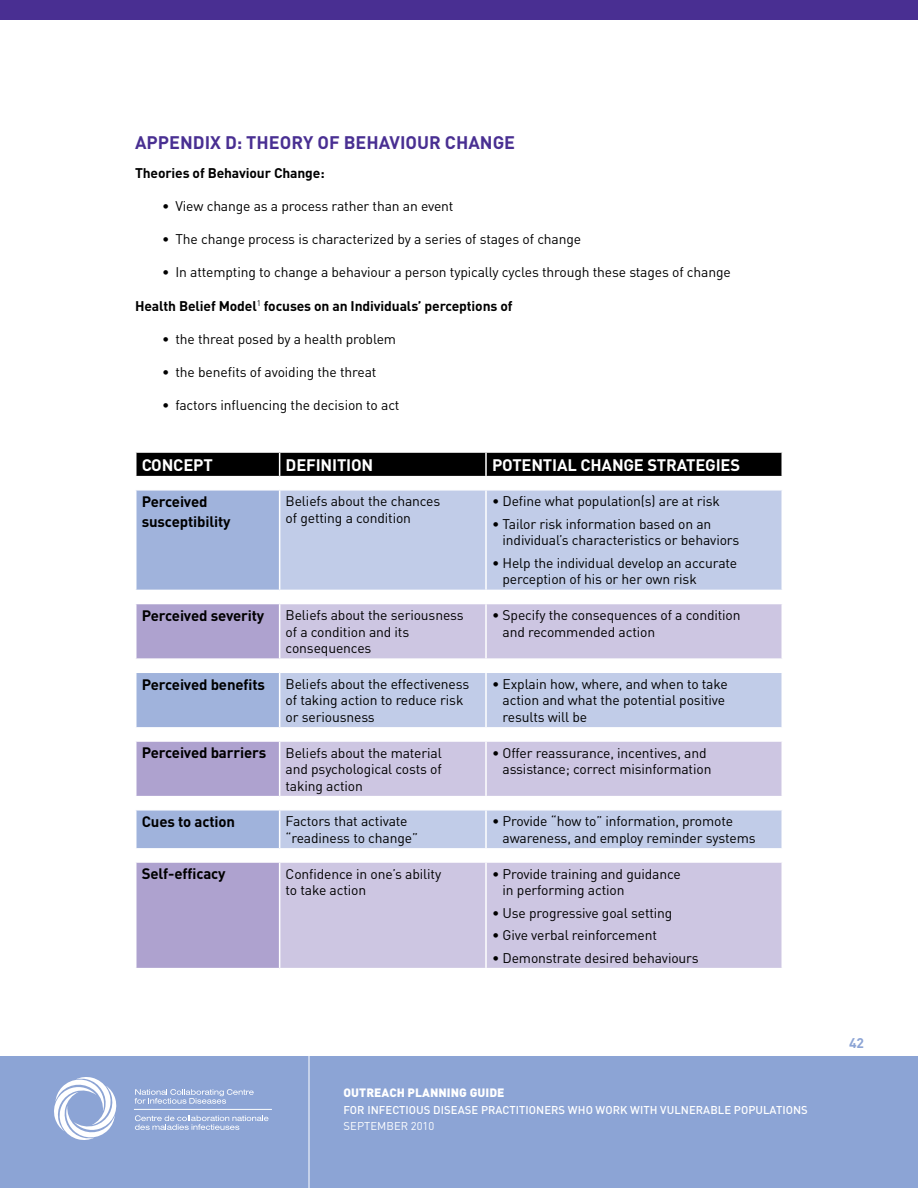
<style>
.page{position:relative;width:918px;height:1188px;background:#fff}
.page>*{position:absolute;margin:0;border:0;box-sizing:border-box;transform-origin:0 0}
.t1{font:700 18px "DIN Pro";color:#492f92}
.t2{font:700 16.5px "DIN Pro";letter-spacing:-.01em;color:#fff}
.t3{font:700 15px/19.5px "DIN Pro";letter-spacing:-.015em;color:#000}
.t4{font:13.8px/16.5px "DIN Pro";letter-spacing:-.01em;color:#000}
.t5{font:700 13.8px "DIN Pro";letter-spacing:-.01em;color:#000}
.t6{font:700 13.8px "DIN Pro";color:#8ca4d5}
.t7{font:900 12px "DIN Pro";letter-spacing:.005em;color:#fff}
.t8{font:500 11.25px "DIN Pro";letter-spacing:.005em;color:#fff}
.t9{font:11.25px "DIN Pro";letter-spacing:.005em;color:#fff}
</style>
<div class="page">
<div style="left:0;top:1057px;width:918px;height:131px;background:#8ca4d5"></div>
<svg style="left:135px;top:1089px;width:119px;height:15px"></svg>
<svg style="left:135px;top:1115px;width:133px;height:15px"></svg>
<svg style="left:54px;top:1077px;width:63px;height:63px"></svg>
<hr style="left:134px;top:1109px;width:138px;height:1px;background:#fff">
<div style="left:0;top:0;width:918px;height:20px;background:#492f92"></div>
<hr style="left:309px;top:1048px;width:1px;height:140px;background:#fff">
<div style="left:136px;top:491px;width:143px;height:99px;background:#a0b3dc"></div>
<div style="left:280px;top:491px;width:502px;height:99px;background:#c1cce8"></div>
<svg style="left:136px;top:604px;width:143px;height:364px;background:#b5b3d8"></svg>
<svg style="left:280px;top:604px;width:502px;height:364px;background:#d0cfe7"></svg>
<hr style="left:485px;top:491px;width:2px;height:99px;background:#fff">
<hr style="left:486px;top:658px;width:297px;height:2px;background:#fff">
<hr style="left:486px;top:672px;width:297px;height:1px;background:#fff">
<hr style="left:485px;top:673px;width:2px;height:54px;background:#fff">
<hr style="left:486px;top:727px;width:297px;height:2px;background:#fff">
<hr style="left:486px;top:740px;width:297px;height:2px;background:#fff">
<hr style="left:486px;top:796px;width:297px;height:1px;background:#fff">
<hr style="left:486px;top:809px;width:297px;height:2px;background:#fff">
<hr style="left:486px;top:848px;width:297px;height:2px;background:#fff">
<hr style="left:486px;top:861px;width:297px;height:2px;background:#fff">
<hr style="left:485px;top:604px;width:2px;height:54px;background:#fff">
<hr style="left:280px;top:658px;width:206px;height:2px;background:#fff">
<svg style="left:485px;top:660px;width:2px;height:12px"></svg>
<hr style="left:280px;top:672px;width:206px;height:1px;background:#fff">
<hr style="left:280px;top:727px;width:206px;height:2px;background:#fff">
<svg style="left:485px;top:729px;width:2px;height:11px"></svg>
<hr style="left:280px;top:740px;width:206px;height:2px;background:#fff">
<hr style="left:280px;top:796px;width:206px;height:1px;background:#fff">
<svg style="left:485px;top:797px;width:2px;height:12px"></svg>
<hr style="left:280px;top:809px;width:206px;height:2px;background:#fff">
<hr style="left:280px;top:848px;width:206px;height:2px;background:#fff">
<svg style="left:485px;top:850px;width:2px;height:11px"></svg>
<hr style="left:280px;top:861px;width:206px;height:2px;background:#fff">
<svg style="left:135px;top:452px;width:648px;height:24px;background:#0c0c0c"></svg>
<hr style="left:135px;top:658px;width:145px;height:2px;background:#fff">
<hr style="left:135px;top:672px;width:145px;height:1px;background:#fff">
<hr style="left:135px;top:727px;width:145px;height:2px;background:#fff">
<hr style="left:135px;top:740px;width:145px;height:2px;background:#fff">
<hr style="left:135px;top:796px;width:145px;height:1px;background:#fff">
<hr style="left:135px;top:809px;width:145px;height:2px;background:#fff">
<hr style="left:135px;top:848px;width:145px;height:2px;background:#fff">
<hr style="left:135px;top:861px;width:145px;height:2px;background:#fff">
<hr style="left:485px;top:863px;width:2px;height:105px;background:#fff">
<hr style="left:485px;top:811px;width:2px;height:37px;background:#fff">
<hr style="left:485px;top:742px;width:2px;height:54px;background:#fff">
<h1 class="t1" style="left:135px;top:130px;width:13px">App</h1>
<h1 class="t1" style="left:169px;top:130px;width:347px">endix D: Theory of Behaviour Change</h1>
<p class="t5" style="left:135px;top:164px;width:191px">Theories of Behaviour Change:</p>
<p class="t4" style="left:162px;top:197px;width:293px">• View change as a process rather than an event</p>
<p class="t4" style="left:162px;top:230px;width:421px">• The change process is characterized by a series of stages of change</p>
<p class="t4" style="left:162px;top:263px;width:570px">• In attempting to change a behaviour a person typically cycles through these stages of change</p>
<p class="t5" style="left:135px;top:296px;width:379px">Health Belief Model<sup>1</sup> focuses on an I ndividuals’ perceptions of</p>
<p class="t4" style="left:162px;top:330px;width:236px">• the threat posed by a health problem</p>
<p class="t4" style="left:162px;top:363px;width:216px">• the benefits of avoiding the threat</p>
<p class="t4" style="left:162px;top:396px;width:239px">• factors influencing the decision to act</p>
<p class="t2" style="left:142px;top:453px;width:31px">CONCE</p>
<p class="t2" style="left:193px;top:453px;width:20px">PT</p>
<p class="t2" style="left:286px;top:453px;width:9px">DEFINITI</p>
<p class="t2" style="left:351px;top:453px;width:21px">ON</p>
<p class="t2" style="left:492px;top:453px;width:31px">POTENTIAL</p>
<p class="t2" style="left:580px;top:453px;width:12px">CHANGE</p>
<p class="t2" style="left:647px;top:453px;width:20px">STRATEGIE</p>
<p class="t2" style="left:730px;top:453px;width:11px">S</p>
<p class="t3" style="left:142px;top:491px;width:90px">Perceived susceptibility</p>
<p class="t4" style="left:286px;top:493px;width:156px">Beliefs about the chances of getting a condition</p>
<p class="t4" style="left:492px;top:493px;width:230px">• Define what population(s) are at risk</p>
<p class="t4" style="left:503px;top:515px;width:238px;text-indent:-11px">• Tailor risk information based on an individual’s characteristics or behaviors</p>
<p class="t4" style="left:503px;top:554px;width:236px;text-indent:-11px">• Help the individual develop an accurate perception of his or her own risk</p>
<p class="t3" style="left:142px;top:605px;width:124px">Perceived severity</p>
<p class="t4" style="left:286px;top:606px;width:180px">Beliefs about the seriousness of a condition and its consequences</p>
<p class="t4" style="left:503px;top:606px;width:240px;text-indent:-11px">• Specify the consequences of a condition and recommended action</p>
<p class="t3" style="left:142px;top:674px;width:125px">Perceived benefits</p>
<p class="t4" style="left:286px;top:675px;width:185px">Beliefs about the effectiveness of taking action to reduce risk or seriousness</p>
<p class="t4" style="left:503px;top:675px;width:227px;text-indent:-11px">• Explain how, where, and when to take action and what the potential positive results will be</p>
<p class="t3" style="left:142px;top:743px;width:126px">Perceived barriers</p>
<p class="t4" style="left:286px;top:744px;width:158px;text-align:justify">Beliefs about the material and psychological costs of taking action</p>
<p class="t4" style="left:503px;top:744px;width:210px;text-indent:-11px">• Offer reassurance, incentives, and assistance; correct misinformation</p>
<p class="t3" style="left:142px;top:811px;width:95px">Cues to action</p>
<p class="t4" style="left:286px;top:813px;width:134px">Factors that activate “readiness to change”</p>
<p class="t4" style="left:503px;top:813px;width:255px;text-indent:-11px">• Provide “how to” information, promote awareness, and employ reminder systems</p>
<p class="t3" style="left:142px;top:864px;width:85px">Self-efficacy</p>
<p class="t4" style="left:286px;top:865px;width:157px">Confidence in one’s ability to take action</p>
<p class="t4" style="left:503px;top:865px;width:180px;text-indent:-11px">• Provide training and guidance in performing action</p>
<p class="t4" style="left:492px;top:904px;width:182px">• Use progressive goal setting</p>
<p class="t4" style="left:492px;top:926px;width:167px">• Give verbal reinforcement</p>
<p class="t4" style="left:492px;top:949px;width:208px">• Demonstrate desired behaviours</p>
<p class="t7" style="left:344px;top:1085px;width:95px">OUTREACH PLANNIN</p>
<p class="t7" style="left:459px;top:1085px;width:47px">G GUIDE</p>
<p class="t8" style="left:344px;top:1102px;width:466px">FOR INFECTI OUS DISEASE PRACTITI ONERS WHO WORK WITH VULNERABLE POPULATI ONS</p>
<p class="t9" style="left:344px;top:1119px;width:92px">SEPTEMBER 2010</p>
<p class="t6" style="left:849px;top:1034px;width:16px">42</p>
</div>
